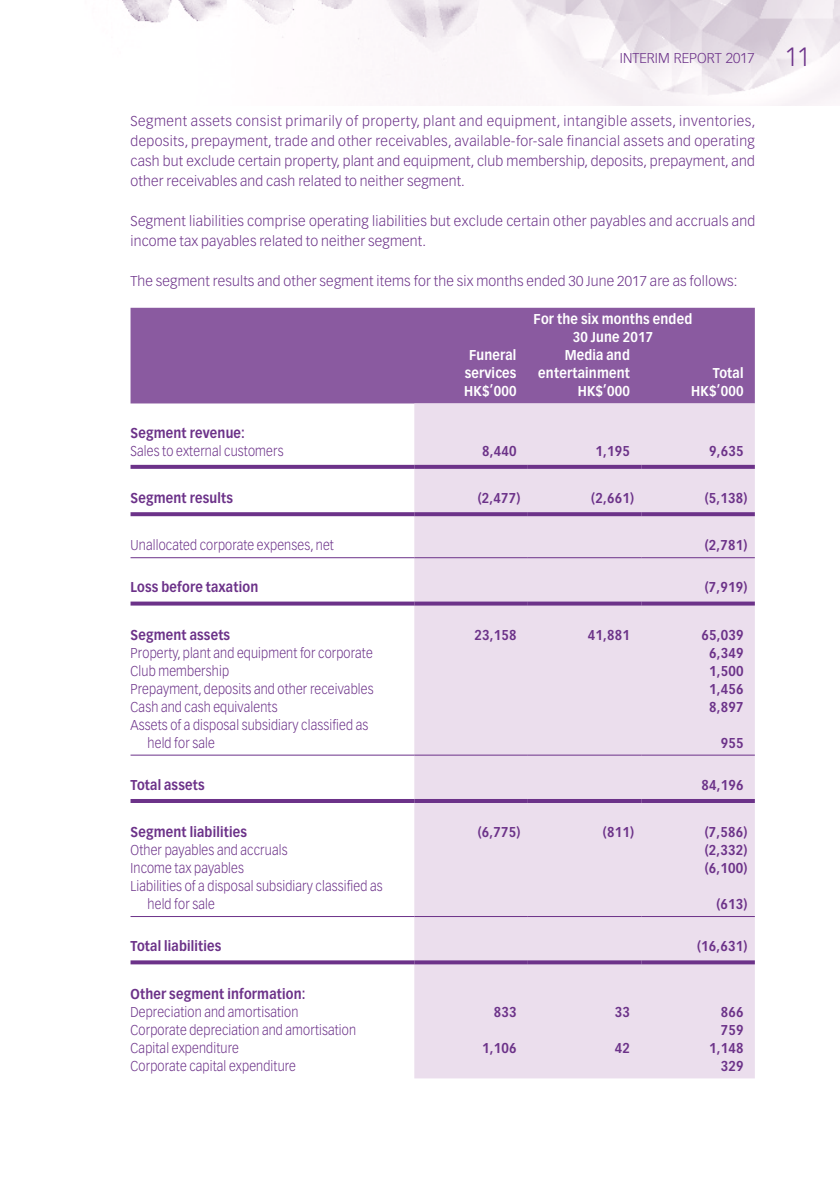
<style>
.page{position:relative;width:840px;height:1191px;background:#fff}
.page>*{position:absolute;margin:0;border:0;box-sizing:border-box;transform-origin:0 0}
.Notes{font:300 14px/20px "Vectora LT Std";letter-spacing:.015em;color:#6c3289;text-align:justify}
.Notes-2{font:300 14px/18px "Vectora LT Std";letter-spacing:.015em;color:#6c3289;scale:.9 1}
.Notes-3{font:700 14px "Vectora LT Std";letter-spacing:.015em;color:#6c3289;scale:.9 1}
.Notes-4{font:700 14px "Vectora LT Std";letter-spacing:.015em;color:#fff;scale:.9 1}
.s1{font-size:26px}
</style>
<div class="page">
<img style="left:122px;top:0;width:717px;height:106px">
<div style="left:130px;top:308px;width:624px;height:95px;background:#8a5aa0"></div>
<div style="left:414px;top:403px;width:340px;height:675px;background:#ebdeed"></div>
<svg style="left:130px;top:465px;width:284px;height:4px"></svg>
<svg style="left:414px;top:465px;width:113px;height:4px"></svg>
<svg style="left:527px;top:465px;width:114px;height:4px"></svg>
<svg style="left:641px;top:465px;width:113px;height:4px"></svg>
<svg style="left:130px;top:512px;width:284px;height:4px"></svg>
<svg style="left:414px;top:512px;width:113px;height:4px"></svg>
<svg style="left:527px;top:512px;width:114px;height:4px"></svg>
<svg style="left:641px;top:512px;width:113px;height:4px"></svg>
<hr style="left:130px;top:557px;width:284px;height:1px;background:#6c3289">
<hr style="left:414px;top:557px;width:113px;height:1px;background:#6c3289">
<hr style="left:527px;top:557px;width:114px;height:1px;background:#6c3289">
<hr style="left:641px;top:557px;width:113px;height:1px;background:#6c3289">
<svg style="left:130px;top:601px;width:284px;height:4px"></svg>
<svg style="left:414px;top:601px;width:113px;height:4px"></svg>
<svg style="left:527px;top:601px;width:114px;height:4px"></svg>
<svg style="left:641px;top:601px;width:113px;height:4px"></svg>
<hr style="left:130px;top:754px;width:284px;height:1px;background:#6c3289">
<hr style="left:414px;top:754px;width:113px;height:1px;background:#6c3289">
<hr style="left:527px;top:754px;width:114px;height:1px;background:#6c3289">
<hr style="left:641px;top:754px;width:113px;height:1px;background:#6c3289">
<hr style="left:130px;top:799px;width:284px;height:4px;background:#6c3289">
<hr style="left:414px;top:799px;width:113px;height:4px;background:#6c3289">
<hr style="left:527px;top:799px;width:114px;height:4px;background:#6c3289">
<hr style="left:641px;top:799px;width:113px;height:4px;background:#6c3289">
<hr style="left:130px;top:916px;width:284px;height:1px;background:#6c3289">
<hr style="left:414px;top:916px;width:113px;height:1px;background:#6c3289">
<hr style="left:527px;top:916px;width:114px;height:1px;background:#6c3289">
<hr style="left:641px;top:916px;width:113px;height:1px;background:#6c3289">
<svg style="left:130px;top:960px;width:284px;height:4px"></svg>
<svg style="left:414px;top:960px;width:113px;height:4px"></svg>
<svg style="left:527px;top:960px;width:114px;height:4px"></svg>
<svg style="left:641px;top:960px;width:113px;height:4px"></svg>
<p class="Notes" style="left:619px;top:48px;width:191px">INTERIM REPORT 2017 <span class="s1">11</span></p>
<p class="Notes" style="left:130px;top:111px;width:626px">Segment assets consist primarily of property, plant and equipment, intangible assets, inventories, deposits, prepayment, trade and other receivables, available-for-sale financial assets and operating cash but exclude certain property, plant and equipment, club membership, deposits, prepayment, and other receivables and cash related to neither segment.</p>
<p class="Notes" style="left:130px;top:211px;width:626px">Segment liabilities comprise operating liabilities but exclude certain other payables and accruals and income tax payables related to neither segment.</p>
<p class="Notes" style="left:130px;top:271px;width:608px">The segment results and other segment items for the six months ended 30 June 2017 are as follows:</p>
<p class="Notes-4" style="left:533px;top:310px;width:178px">For the six months ended</p>
<p class="Notes-4" style="left:572px;top:328px;width:91px">30 June 2017</p>
<p class="Notes-4" style="left:469px;top:346px;width:54px">Funeral</p>
<p class="Notes-4" style="left:464px;top:364px;width:59px">services</p>
<p class="Notes-4" style="left:564px;top:346px;width:74px">Media and</p>
<p class="Notes-4" style="left:538px;top:364px;width:103px">entertainment</p>
<p class="Notes-4" style="left:712px;top:364px;width:36px">Total</p>
<p class="Notes-4" style="left:464px;top:382px;width:60px">HK$’000</p>
<p class="Notes-4" style="left:577px;top:382px;width:60px">HK$’000</p>
<p class="Notes-4" style="left:690px;top:382px;width:60px">HK$’000</p>
<p class="Notes-3" style="left:130px;top:424px;width:129px">Segment revenue:</p>
<p class="Notes-2" style="left:130px;top:442px;width:171px">Sales to external customers</p>
<p class="Notes-3" style="left:482px;top:442px;width:40px">8,440</p>
<p class="Notes-3" style="left:595px;top:442px;width:40px">1,195</p>
<p class="Notes-3" style="left:708px;top:442px;width:40px">9,635</p>
<p class="Notes-3" style="left:130px;top:489px;width:115px">Segment results</p>
<p class="Notes-3" style="left:477px;top:489px;width:49px">(2,477)</p>
<p class="Notes-3" style="left:591px;top:489px;width:49px">(2,661)</p>
<p class="Notes-3" style="left:704px;top:489px;width:49px">(5,138)</p>
<p class="Notes-2" style="left:130px;top:536px;width:227px">Unallocated corporate expenses, net</p>
<p class="Notes-3" style="left:704px;top:537px;width:49px">(2,781)</p>
<p class="Notes-3" style="left:130px;top:579px;width:143px">Loss before taxation</p>
<p class="Notes-3" style="left:704px;top:579px;width:49px">(7,919)</p>
<p class="Notes-3" style="left:130px;top:626px;width:112px">Segment assets</p>
<p class="Notes-3" style="left:474px;top:626px;width:48px">23,158</p>
<p class="Notes-3" style="left:587px;top:626px;width:48px">41,881</p>
<p class="Notes-3" style="left:701px;top:626px;width:48px">65,039</p>
<p class="Notes-2" style="left:130px;top:644px;width:270px">Property, plant and equipment for corporate</p>
<p class="Notes-3" style="left:708px;top:644px;width:40px">6,349</p>
<p class="Notes-2" style="left:130px;top:662px;width:111px">Club membership</p>
<p class="Notes-3" style="left:708px;top:662px;width:40px">1,500</p>
<p class="Notes-2" style="left:130px;top:680px;width:271px">Prepayment, deposits and other receivables</p>
<p class="Notes-3" style="left:708px;top:680px;width:40px">1,456</p>
<p class="Notes-2" style="left:130px;top:698px;width:165px">Cash and cash equivalents</p>
<p class="Notes-3" style="left:708px;top:698px;width:40px">8,897</p>
<p class="Notes-2" style="left:147px;top:716px;width:247px;text-indent:-17px">Assets of a disposal subsidiary classified as held for sale</p>
<p class="Notes-3" style="left:720px;top:734px;width:27px">955</p>
<p class="Notes-3" style="left:130px;top:776px;width:84px">Total assets</p>
<p class="Notes-3" style="left:701px;top:776px;width:48px">84,196</p>
<p class="Notes-3" style="left:130px;top:823px;width:131px">Segment liabilities</p>
<p class="Notes-3" style="left:477px;top:823px;width:49px">(6,775)</p>
<p class="Notes-3" style="left:602px;top:823px;width:36px">(811)</p>
<p class="Notes-3" style="left:704px;top:823px;width:49px">(7,586)</p>
<p class="Notes-2" style="left:130px;top:841px;width:176px">Other payables and accruals</p>
<p class="Notes-3" style="left:704px;top:841px;width:49px">(2,332)</p>
<p class="Notes-2" style="left:130px;top:859px;width:127px">Income tax payables</p>
<p class="Notes-3" style="left:704px;top:859px;width:49px">(6,100)</p>
<p class="Notes-2" style="left:147px;top:877px;width:262px;text-indent:-17px">Liabilities of a disposal subsidiary classified as held for sale</p>
<p class="Notes-3" style="left:716px;top:895px;width:36px">(613)</p>
<p class="Notes-3" style="left:130px;top:937px;width:102px">Total liabilities</p>
<p class="Notes-3" style="left:696px;top:937px;width:57px">(16,631)</p>
<p class="Notes-3" style="left:130px;top:985px;width:196px">Other segment information:</p>
<p class="Notes-2" style="left:130px;top:1002px;width:188px">Depreciation and amortisation</p>
<p class="Notes-3" style="left:493px;top:1003px;width:27px">833</p>
<p class="Notes-3" style="left:614px;top:1003px;width:18px">33</p>
<p class="Notes-3" style="left:720px;top:1003px;width:27px">866</p>
<p class="Notes-2" style="left:130px;top:1020px;width:252px">Corporate depreciation and amortisation</p>
<p class="Notes-3" style="left:720px;top:1021px;width:27px">759</p>
<p class="Notes-2" style="left:130px;top:1038px;width:122px">Capital expenditure</p>
<p class="Notes-3" style="left:482px;top:1039px;width:40px">1,106</p>
<p class="Notes-3" style="left:614px;top:1039px;width:18px">42</p>
<p class="Notes-3" style="left:708px;top:1039px;width:40px">1,148</p>
<p class="Notes-2" style="left:130px;top:1056px;width:185px">Corporate capital expenditure</p>
<p class="Notes-3" style="left:720px;top:1057px;width:27px">329</p>
</div>
